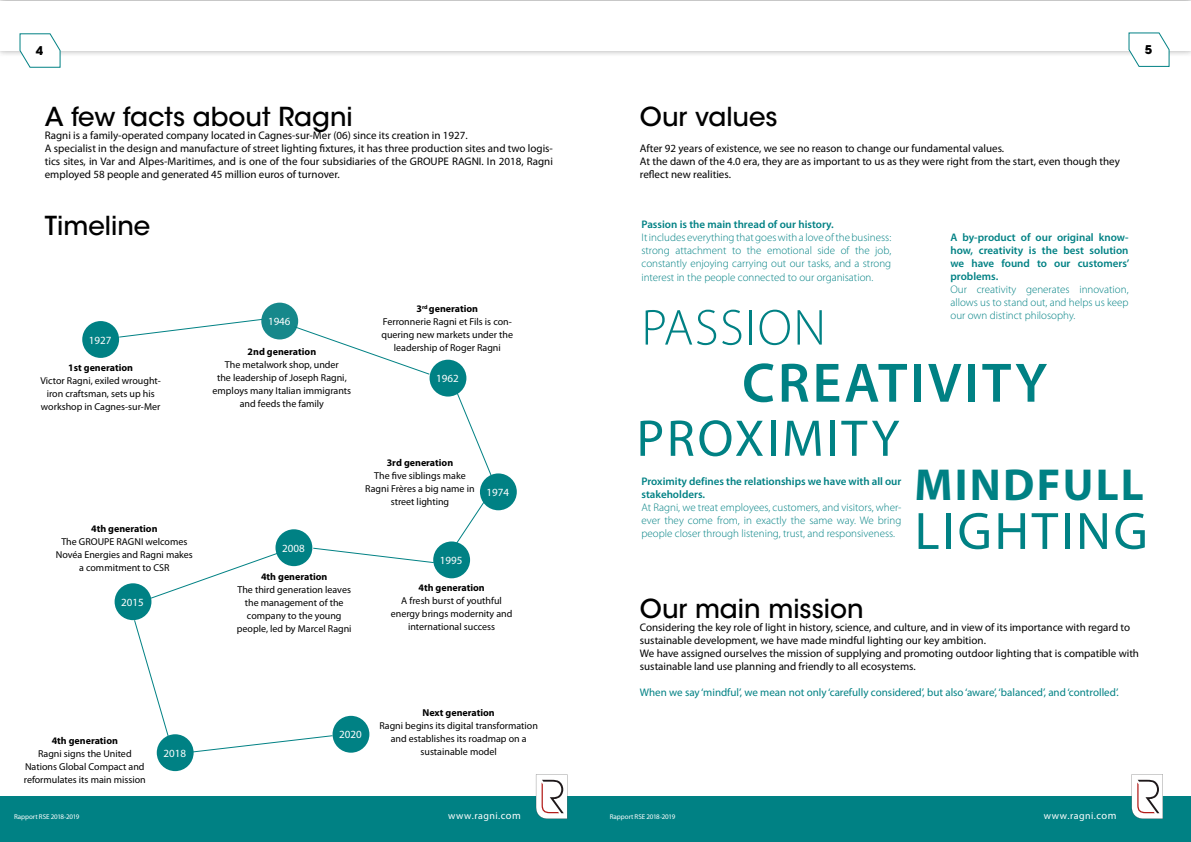
<style>
.page{position:relative;width:1191px;height:842px;background:#fff}
.page>*{position:absolute;margin:0;border:0;box-sizing:border-box;transform-origin:0 0}
.t1{font:600 56px "Myriad Pro";letter-spacing:.05em;color:#008184}
.t2{font:53px "Myriad Pro";letter-spacing:.05em;color:#008184}
.t3{font:52px "Myriad Pro";letter-spacing:.05em;color:#008184}
.t4{font:300 51px "Myriad Pro";letter-spacing:.03em;color:#008184}
.t5{font:700 45px "Myriad Pro";letter-spacing:.05em;color:#008184}
.t6{font:500 26px "ITC Avant Garde Std";color:#000}
.t7{font:700 12px "ITC Avant Garde Std";color:#000}
.t8{font:11px/13px "Myriad Pro";color:#000}
.t9{font:300 11px/13px "Myriad Pro";color:#008184;text-align:justify}
.t10{font:600 11px/13px "Myriad Pro";color:#008184}
.t11{font:11px "Myriad Pro";color:#008184}
.t12{font:11px "Myriad Pro";color:#fff}
.t13{font:10px/13px "Myriad Pro";color:#000;text-align:center}
.t14{font:700 10px "Myriad Pro";color:#000}
.t15{font:9.9px "Myriad Pro";letter-spacing:.05em;color:#fff}
.t16{font:7px "Myriad Pro";letter-spacing:-.01em;color:#fff}
.s1{font-weight:700}
.s2{font-size:10.4px}
</style>
<div class="page">
<div style="left:0;top:797px;width:1191px;height:45px;background:#008184"></div>
<svg style="left:536px;top:774px;width:31px;height:45px"></svg>
<svg style="left:1131px;top:774px;width:32px;height:45px"></svg>
<div style="left:0;top:0;width:1191px;height:58px;background:#000;opacity:.4"></div>
<div style="left:0;top:1px;width:1191px;height:49px;background:#fff"></div>
<svg style="left:19px;top:33px;width:42px;height:35px"></svg>
<svg style="left:1128px;top:32px;width:41px;height:35px"></svg>
<div style="left:82px;top:321px;width:37px;height:37px;background:#008184;border-radius:50%"></div>
<div style="left:261px;top:303px;width:37px;height:36px;background:#16888b;border-radius:50%"></div>
<div style="left:429px;top:360px;width:37px;height:37px;background:#008184;border-radius:50%"></div>
<div style="left:480px;top:473px;width:37px;height:37px;background:#008184;border-radius:50%"></div>
<div style="left:433px;top:541px;width:37px;height:37px;background:#008184;border-radius:50%"></div>
<div style="left:275px;top:529px;width:37px;height:37px;background:#008184;border-radius:50%"></div>
<div style="left:115px;top:583px;width:36px;height:37px;background:#008184;border-radius:50%"></div>
<div style="left:157px;top:734px;width:37px;height:37px;background:#008184;border-radius:50%"></div>
<div style="left:332px;top:716px;width:37px;height:37px;background:#008184;border-radius:50%"></div>
<svg style="left:118px;top:318px;width:145px;height:20px"></svg>
<svg style="left:293px;top:325px;width:138px;height:50px"></svg>
<svg style="left:455px;top:389px;width:38px;height:89px"></svg>
<svg style="left:455px;top:500px;width:30px;height:45px"></svg>
<svg style="left:312px;top:547px;width:123px;height:17px"></svg>
<svg style="left:150px;top:551px;width:130px;height:48px"></svg>
<svg style="left:133px;top:619px;width:37px;height:119px"></svg>
<svg style="left:189px;top:735px;width:144px;height:18px"></svg>
<p class="t7" style="left:36px;top:43px;width:9px">4</p>
<p class="t7" style="left:1144px;top:42px;width:9px">5</p>
<h3 class="t6" style="left:45px;top:100px;width:309px">A few facts about Ragni</h3>
<p class="t8" style="left:45px;top:128px;width:510px">Ragni is a family-operated company located in Cagnes-sur-Mer (06) since its creation in 1927.<br>A specialist in the design and manufacture of street lighting fixtures, it has three production sites and two logis&shy;tics sites, in Var and Alpes-Maritimes, and is one of the four subsidiaries of the GROUPE RAGNI. In 2018, Ragni employed 58 people and generated 45 million euros of turnover.</p>
<h3 class="t6" style="left:45px;top:209px;width:107px">Timeline</h3>
<p class="t12" style="left:89px;top:333px;width:24px">1927</p>
<p class="t14" style="left:68px;top:361px;width:66px">1st generation</p>
<p class="t13" style="left:40px;top:374px;width:122px">Victor Ragni, exiled wrought&shy;iron craftsman, sets up his workshop in Cagnes-sur-Mer</p>
<p class="t14" style="left:91px;top:522px;width:68px">4th generation</p>
<p class="t13" style="left:56px;top:535px;width:139px">The GROUPE RAGNI welcomes<br>Novéa Energies and Ragni makes a commitment to CSR</p>
<p class="t12" style="left:121px;top:595px;width:24px">2015</p>
<p class="t12" style="left:268px;top:315px;width:24px">1946</p>
<p class="t14" style="left:248px;top:345px;width:70px">2nd generation</p>
<p class="t13" style="left:213px;top:357px;width:140px">The metalwork shop, under<br>the leadership of Joseph Ragni, employs many Italian immigrants and feeds the family</p>
<p class="t13" style="left:381px;top:302px;width:133px"><span class="s1">3</span><sup>rd</sup> <span class="s1">generation<br></span>Ferronnerie Ragni et Fils is con&shy;quering new markets under the leadership of Roger Ragni</p>
<p class="t12" style="left:436px;top:372px;width:24px">1962</p>
<p class="t12" style="left:282px;top:541px;width:24px">2008</p>
<p class="t14" style="left:261px;top:570px;width:68px">4th generation</p>
<p class="t13" style="left:237px;top:583px;width:116px">The third generation leaves the management of the company to the young people, led by Marcel Ragni</p>
<p class="t14" style="left:387px;top:456px;width:68px">3rd generation</p>
<p class="t13" style="left:365px;top:469px;width:111px">The five siblings make<br>Ragni Frères a big name in street lighting</p>
<p class="t12" style="left:486px;top:485px;width:24px">1974</p>
<p class="t12" style="left:440px;top:553px;width:24px">1995</p>
<p class="t14" style="left:418px;top:581px;width:68px">4th generation</p>
<p class="t13" style="left:391px;top:594px;width:123px">A fresh burst of youthful energy brings modernity and international success</p>
<p class="t14" style="left:52px;top:734px;width:68px">4th generation</p>
<p class="t13" style="left:24px;top:747px;width:123px">Ragni signs the United<br>Nations Global Compact and reformulates its main mission</p>
<p class="t12" style="left:163px;top:746px;width:24px">2018</p>
<p class="t12" style="left:339px;top:728px;width:24px">2020</p>
<p class="t14" style="left:422px;top:706px;width:74px">Next generation</p>
<p class="t13" style="left:379px;top:719px;width:160px">Ragni begins its digital transformation and establishes its roadmap on a sustainable model</p>
<h3 class="t6" style="left:640px;top:100px;width:139px">Our values</h3>
<p class="t8" style="left:640px;top:141px;width:481px">After 92 years of existence, we see no reason to change our fundamental values.<br>At the dawn of the 4.0 era, they are as important to us as they were right from the start, even though they reflect new realities.</p>
<p class="t10" style="left:641px;top:218px;width:194px">Passion is the main thread of our history.</p>
<p class="t9" style="left:641px;top:231px;width:251px">It includes everything that goes with a love of the business: strong attachment to the emotional side of the job, constantly enjoying carrying out our tasks, and a strong interest in the people connected to our organisation.</p>
<h3 class="t4" style="left:641px;top:297px;width:186px">PASSION</h3>
<p class="t10" style="left:950px;top:231px;width:180px;text-align:justify">A by-product of our original know&shy;how, creativity is the best solution we have found to our customers’ problems.</p>
<p class="t9" style="left:950px;top:283px;width:180px">Our creativity generates innovation, allows us to stand out, and helps us keep our own distinct philosophy.</p>
<h1 class="t1" style="left:742px;top:347px;width:307px">CREATIVITY</h1>
<h3 class="t3" style="left:636px;top:406px;width:264px">PROXIMITY</h3>
<p class="t10" style="left:641px;top:474px;width:261px">Proximity defines the relationships we have with all our stakeholders.</p>
<p class="t9" style="left:641px;top:500px;width:261px">At Ragni, we treat employees, customers, and visitors, wher&shy;ever they come from, in exactly the same way. We bring people closer through listening, trust, and responsiveness.</p>
<h3 class="t5" style="left:914px;top:455px;width:231px">MINDFULL</h3>
<h2 class="t2" style="left:914px;top:498px;width:235px">LIGHTING</h2>
<h3 class="t6" style="left:640px;top:592px;width:225px">Our main mission</h3>
<p class="t8" style="left:640px;top:620px;width:501px">Considering the key role of light in history, science, and culture, and in view of its importance with regard to sustainable development, we have made mindful lighting our key ambition.<br>We have assigned ourselves the mission of supplying and promoting outdoor lighting that is compatible with sustainable land use planning and friendly to all ecosystems.</p>
<p class="t11" style="left:640px;top:685px;width:480px">When we say ‘mindful’, we mean not only ‘carefully considered’, but also ‘aware’, ‘balanced’, and ‘controlled’.</p>
<p class="t16" style="left:14px;top:812px;width:67px">Rapport RSE 2018-2019</p>
<p class="t15" style="left:448px;top:809px;width:74px">www.ragni.<span class="s2">com</span></p>
<p class="t16" style="left:610px;top:812px;width:67px">Rapport RSE 2018-2019</p>
<p class="t15" style="left:1043px;top:809px;width:74px">www.ragni.<span class="s2">com</span></p>
</div>
